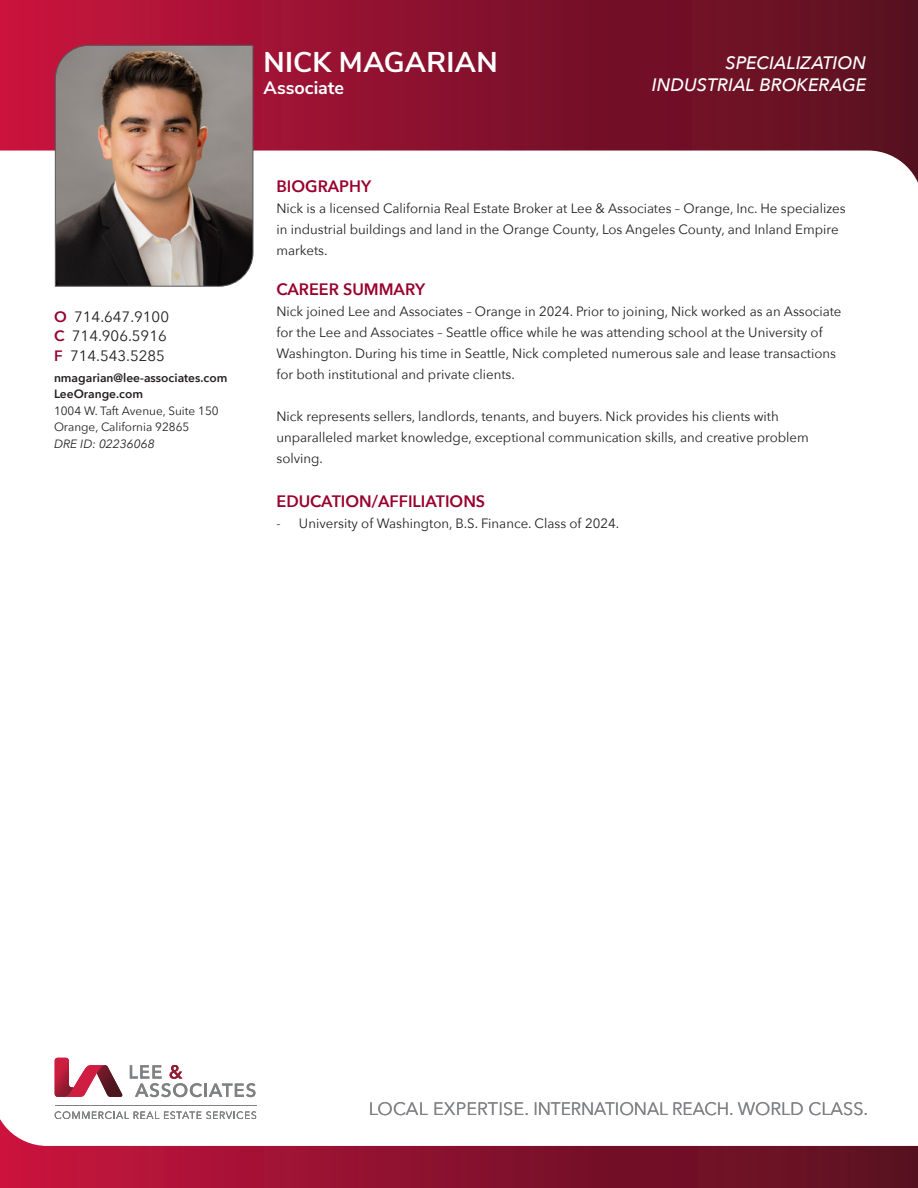
<style>
.page{position:relative;width:918px;height:1188px;background:#fff}
.page>*{position:absolute;margin:0;border:0;box-sizing:border-box;transform-origin:0 0}
.t1{font:700 28.5px "Nunito Sans";letter-spacing:.01em;color:#fff}
.t2{font:18px "Avenir Next";letter-spacing:-.005em;color:#7e8083}
.t3{font:italic 500 18px/21.6px "Avenir Next";color:#fff;text-align:right}
.t4{font:700 18px "Nunito Sans";color:#fff}
.t5{font:600 16.5px "Avenir Next";color:#98012d}
.t6{font:15px "Avenir Next";color:#231f20}
.t7{font:13.5px/21px "Avenir Next";color:#231f20}
.t8{font:12px/16.5px "Avenir Next";color:#231f20}
.t9{font:600 12px "Avenir Next";color:#231f20}
.t10{font:italic 12px "Avenir Next";color:#231f20}
.s1{font-weight:600;color:#98012d}
.s2{font-weight:600}
</style>
<div class="page">
<div style="left:0;top:0;width:918px;height:198px;background:linear-gradient(to right,#c4133e,#53101e)"></div>
<svg style="left:0;top:150px;width:918px;height:110px"></svg>
<div style="left:0;top:1089px;width:918px;height:99px;background:linear-gradient(to right,#c5133e,#54101f)"></div>
<svg style="left:0;top:1057px;width:918px;height:90px"></svg>
<img style="left:55px;top:45px;width:198px;height:242px">
<svg style="left:130px;top:1065px;width:125px;height:32px"></svg>
<svg style="left:55px;top:1058px;width:68px;height:39px"></svg>
<hr style="left:55px;top:1105px;width:202px;height:1px;background:#7f8183">
<svg style="left:55px;top:1111px;width:201px;height:8px"></svg>
<p class="t6" style="left:54px;top:304px;width:117px"><span class="s1">O</span> 714.647.9100</p>
<p class="t6" style="left:54px;top:323px;width:114px"><span class="s1">C</span> 714.906.5916</p>
<p class="t6" style="left:54px;top:343px;width:112px"><span class="s1">F</span> 714.543.5285</p>
<p class="t9" style="left:54px;top:367px;width:175px">nmagarian@lee-associates.com</p>
<p class="t8" style="left:54px;top:385px;width:166px"><span class="s2">LeeOrange.com<br></span>1004 W. Taft Avenue, Suite 150</p>
<p class="t8" style="left:54px;top:418px;width:137px">Orange, California 92865</p>
<p class="t10" style="left:54px;top:433px;width:102px">DRE ID: 02236068</p>
<p class="t1" style="left:264px;top:41px;width:236px">NICK MAGARIAN</p>
<p class="t4" style="left:264px;top:74px;width:82px">Associate</p>
<p class="t3" style="left:652px;top:51px;width:216px">SPECIALIZATION<br>INDUSTRIAL BROKERAGE</p>
<p class="t5" style="left:276px;top:172px;width:96px">BIOGRAPHY</p>
<p class="t7" style="left:276px;top:197px;width:571px">Nick is a licensed California Real Estate Broker at Lee &amp; Associates – Orange, Inc. He specializes in industrial buildings and land in the Orange County, Los Angeles County, and Inland Empire markets.</p>
<p class="t5" style="left:276px;top:275px;width:150px">CAREER SUMMARY</p>
<p class="t7" style="left:276px;top:300px;width:567px">Nick joined Lee and Associates – Orange in 2024. Prior to joining, Nick worked as an Associate for the Lee and Associates – Seattle office while he was attending school at the University of Washington. During his time in Seattle, Nick completed numerous sale and lease transactions for both institutional and private clients.</p>
<p class="t7" style="left:276px;top:405px;width:534px">Nick represents sellers, landlords, tenants, and buyers. Nick provides his clients with unparalleled market knowledge, exceptional communication skills, and creative problem solving.</p>
<p class="t5" style="left:276px;top:487px;width:210px">EDUCATION/AFFILIATIONS</p>
<p class="t7" style="left:276px;top:512px;width:344px">- University of Washington, B.S. Finance. Class of 2024.</p>
<p class="t2" style="left:369px;top:1093px;width:501px">LOCAL EXPERTISE. INTERNATIONAL REACH. WORLD CLASS.</p>
</div>
